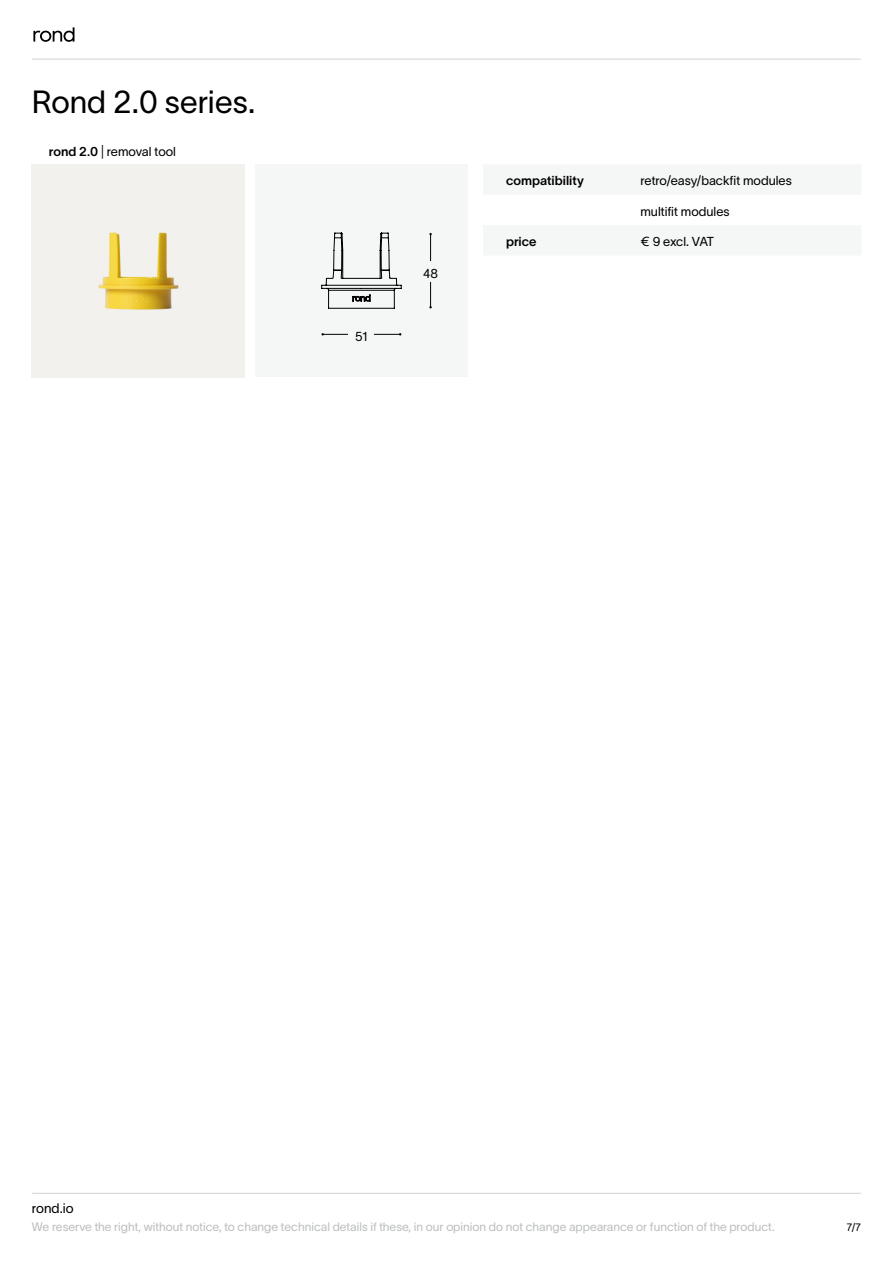
<style>
.page{position:relative;width:893px;height:1263px;background:#fff}
.page>*{position:absolute;margin:0;border:0;box-sizing:border-box;transform-origin:0 0}
.t1{font:31.5px "TWK Lausanne 300";color:#000}
.t2{font:13.5px "TWK Lausanne 300";color:#000}
.t3{font:12.75px "TWK Lausanne 300";color:#000}
.t4{font:12.75px "TWK Lausanne 600";color:#000}
.t5{font:12px "TWK Lausanne 300";color:#bcbec0}
.t6{font:10.5px "TWK Lausanne 300";color:#000}
.s1{font-family:"TWK Lausanne 600"}
</style>
<div class="page">
<hr style="left:32px;top:59px;width:829px;height:1px;background:#d1d3d4">
<hr style="left:32px;top:1193px;width:829px;height:1px;background:#d1d3d4">
<svg style="left:33px;top:27px;width:42px;height:15px"></svg>
<img style="left:32px;top:165px;width:212px;height:212px">
<div style="left:255px;top:164px;width:213px;height:213px;background:#f5f6f6"></div>
<hr style="left:323px;top:334px;width:77px;height:1px;background:#000">
<div style="left:349px;top:325px;width:25px;height:21px;background:#f5f6f6"></div>
<hr style="left:430px;top:234px;width:1px;height:73px;background:#000">
<div style="left:419px;top:262px;width:23px;height:20px;background:#f5f6f6"></div>
<svg style="left:321px;top:233px;width:81px;height:76px"></svg>
<h1 class="t1" style="left:32px;top:79px;width:225px">Rond 2.0 series.</h1>
<p class="t3" style="left:49px;top:142px;width:129px"><span class="s1">rond 2.0</span> | removal tool</p>
<p class="t3" style="left:355px;top:328px;width:14px">51</p>
<p class="t3" style="left:423px;top:264px;width:16px">48</p>
<p class="t4" style="left:506px;top:172px;width:79px">compatibility</p>
<p class="t3" style="left:640px;top:172px;width:153px">retro/easy/backfit modules</p>
<p class="t3" style="left:640px;top:202px;width:91px">multifit modules</p>
<p class="t4" style="left:506px;top:233px;width:32px">price</p>
<p class="t3" style="left:640px;top:233px;width:75px">€ 9 excl. VAT</p>
<p class="t2" style="left:32px;top:1199px;width:43px">rond.io</p>
<p class="t5" style="left:32px;top:1218px;width:744px">We reserve the right, without notice, to change technical details if these, in our opinion do not change appearance or function of the product.</p>
<p class="t6" style="left:847px;top:1220px;width:16px">7/7</p>
</div>
